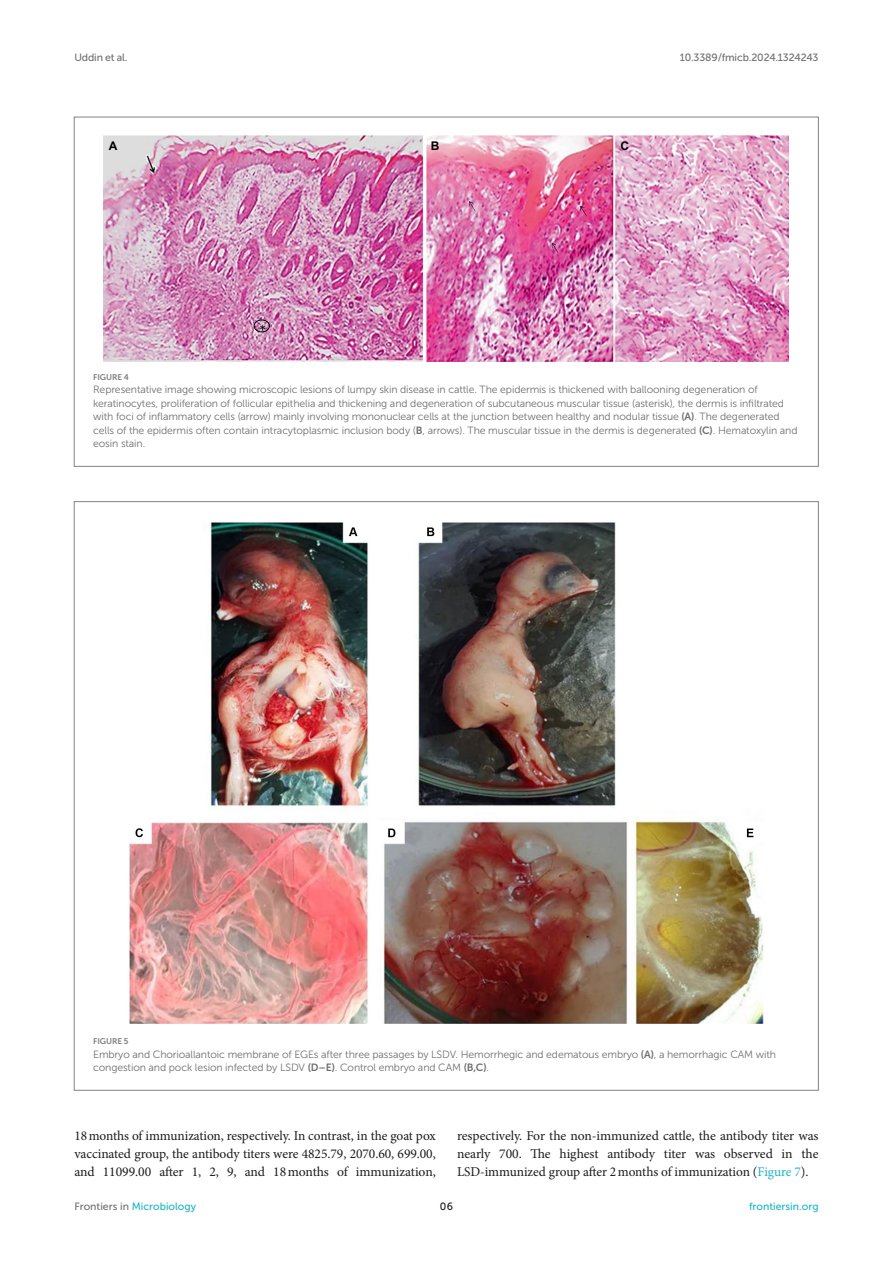
<style>
.page{position:relative;width:893px;height:1263px;background:#fff}
.page>*{position:absolute;margin:0;border:0;box-sizing:border-box;transform-origin:0 0}
.TEXT_FLUSH{font:13.5px/18px "Minion Pro";letter-spacing:-.005em;color:#1b1c1b;text-align:justify}
.t1{font:700 12px "Arial";color:#010001}
.FIG_LEG{font:10.5px/13.5px "Museo Sans 300";letter-spacing:-.01em;color:#706f70}
.t2{font:10.5px "Museo Sans 500";color:#1db5c3}
.t3{font:10.5px "Museo Sans 500";letter-spacing:-.015em;color:#706f70}
.t4{font:10.5px "Museo Sans 500";color:#1b1c1b}
.FIG_HD{font:8.25px "Museo Sans 700";letter-spacing:-.01em;color:#7e7f7f}
.s1{font-family:"Museo Sans 700"}
.s2{color:#1db5c3}
.s3{color:#706f70}
</style>
<div class="page">
<img style="left:129px;top:522px;width:635px;height:502px">
<img style="left:104px;top:136px;width:685px;height:225px">
<div style="left:254px;top:320px;width:16px;height:12px;border:1px solid #000;border-radius:50%"></div>
<p class="t3" style="left:74px;top:51px;width:55px">Uddin et al.</p>
<p class="t3" style="left:680px;top:51px;width:140px">10.3389/fmicb.2024.1324243</p>
<p class="t1" style="left:109px;top:138px;width:10px">A</p>
<p class="t1" style="left:431px;top:138px;width:10px">B</p>
<p class="t1" style="left:620px;top:138px;width:10px">C</p>
<p class="FIG_HD" style="left:93px;top:372px;width:37px">FIGURE 4</p>
<p class="FIG_LEG" style="left:93px;top:383px;width:706px">Representative image showing microscopic lesions of lumpy skin disease in cattle. The epidermis is thickened with ballooning degeneration of keratinocytes, proliferation of follicular epithelia and thickening and degeneration of subcutaneous muscular tissue (asterisk), the dermis is infiltrated with foci of inflammatory cells (arrow) mainly involving mononuclear cells at the junction between healthy and nodular tissue <span class="s1">(A)</span>. The degenerated cells of the epidermis often contain intracytoplasmic inclusion body (<span class="s1">B</span>, arrows). The muscular tissue in the dermis is degenerated <span class="s1">(C)</span>. Hematoxylin and eosin stain.</p>
<p class="FIG_HD" style="left:93px;top:1037px;width:37px">FIGURE 5</p>
<p class="FIG_LEG" style="left:93px;top:1047px;width:684px">Embryo and Chorioallantoic membrane of EGEs after three passages by LSDV. Hemorrhegic and edematous embryo <span class="s1">(A)</span>, a hemorrhagic CAM with congestion and pock lesion infected by LSDV <span class="s1">(D–E)</span>. Control embryo and CAM <span class="s1">(B,C)</span>.</p>
<p class="TEXT_FLUSH" style="left:74px;top:1127px;width:363px">18months of immunization, respectively. In contrast, in the goat pox vaccinated group, the antibody titers were 4825.79, 2070.60, 699.00, and 11099.00 after 1, 2, 9, and 18months of immunization,</p>
<p class="TEXT_FLUSH" style="left:457px;top:1127px;width:363px">respectively. For the non-immunized cattle, the antibody titer was nearly 700. The highest antibody titer was observed in the LSD-immunized group after 2months of immunization (<span class="s2">Figure 7</span>).</p>
<p class="t2" style="left:74px;top:1200px;width:123px"><span class="s3">Frontiers in</span> Microbiology</p>
<p class="t4" style="left:440px;top:1200px;width:15px">06</p>
<p class="t2" style="left:749px;top:1200px;width:71px">frontiersin.org</p>
</div>
